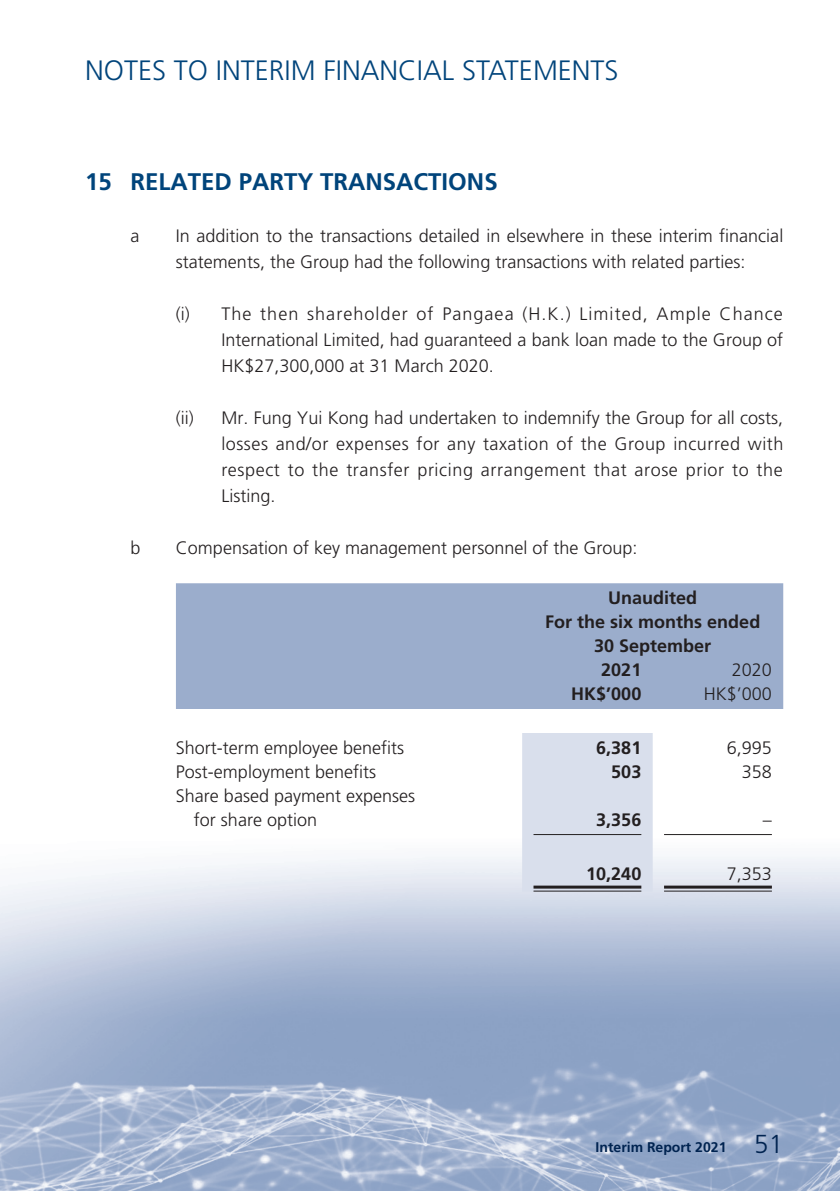
<style>
.page{position:relative;width:840px;height:1191px;background:#fff}
.page>*{position:absolute;margin:0;border:0;box-sizing:border-box;transform-origin:0 0}
.t1{font:300 28px "Frutiger LT Std";color:#00447b}
._01_H1{font:700 24px "Frutiger LT Std";color:#00447b}
._00_txt{font:300 18px/26px "Frutiger LT Std";color:#231f20;text-align:justify}
._50_Table_txt{font:300 18px "Frutiger LT Std";color:#231f20}
._50_Table_txt-2{font:700 18px "Frutiger LT Std";color:#231f20}
.t2{font:700 14px "Frutiger LT Std";color:#002350}
.s1{font-weight:300;font-size:26px}
</style>
<div class="page">
<img style="left:0;top:583px;width:839px;height:608px">
<div style="left:176px;top:583px;width:606px;height:126px;background:#9badcc"></div>
<div style="left:522px;top:733px;width:130px;height:158px;background:#d9dfec"></div>
<hr style="left:533px;top:834px;width:108px;height:1px;background:#231f20">
<hr style="left:663px;top:834px;width:108px;height:1px;background:#231f20">
<hr style="left:533px;top:885px;width:108px;height:3px;background:#231f20">
<hr style="left:533px;top:890px;width:108px;height:1px;background:#231f20">
<hr style="left:663px;top:885px;width:108px;height:3px;background:#231f20">
<hr style="left:663px;top:890px;width:108px;height:1px;background:#231f20">
<h1 class="t1" style="left:85px;top:54px;width:534px">NOTES TO INTERIM FINANCIAL STATEMENTS</h1>
<p class="_01_H1" style="left:85px;top:168px;width:414px">15 RELATED PARTY TRANSACTIONS</p>
<p class="_00_txt" style="left:130px;top:223px;width:10px">a</p>
<p class="_00_txt" style="left:176px;top:223px;width:608px">In addition to the transactions detailed in elsewhere in these interim financial statements, the Group had the following transactions with related parties:</p>
<p class="_00_txt" style="left:221px;top:301px;width:563px;text-indent:-45px">(i) The then shareholder of Pangaea (H.K.) Limited, Ample Chance International Limited, had guaranteed a bank loan made to the Group of HK$27,300,000 at 31 March 2020.</p>
<p class="_00_txt" style="left:221px;top:405px;width:563px;text-indent:-45px">(ii) Mr. Fung Yui Kong had undertaken to indemnify the Group for all costs, losses and/or expenses for any taxation of the Group incurred with respect to the transfer pricing arrangement that arose prior to the Listing.</p>
<p class="_00_txt" style="left:130px;top:535px;width:12px">b</p>
<p class="_00_txt" style="left:176px;top:535px;width:463px">Compensation of key management personnel of the Group:</p>
<p class="_50_Table_txt-2" style="left:607px;top:587px;width:91px">Unaudited</p>
<p class="_50_Table_txt-2" style="left:544px;top:611px;width:217px">For the six months ended</p>
<p class="_50_Table_txt-2" style="left:593px;top:635px;width:119px">30 September</p>
<p class="_50_Table_txt-2" style="left:601px;top:659px;width:42px">2021</p>
<p class="_50_Table_txt" style="left:731px;top:660px;width:42px">2020</p>
<p class="_50_Table_txt-2" style="left:571px;top:683px;width:72px">HK$’000</p>
<p class="_50_Table_txt" style="left:703px;top:684px;width:70px">HK$’000</p>
<p class="_50_Table_txt" style="left:176px;top:737px;width:229px">Short-term employee benefits</p>
<p class="_50_Table_txt-2" style="left:596px;top:737px;width:47px">6,381</p>
<p class="_50_Table_txt" style="left:726px;top:737px;width:47px">6,995</p>
<p class="_50_Table_txt" style="left:176px;top:761px;width:201px">Post-employment benefits</p>
<p class="_50_Table_txt-2" style="left:611px;top:761px;width:32px">503</p>
<p class="_50_Table_txt" style="left:741px;top:761px;width:32px">358</p>
<p class="_50_Table_txt" style="left:176px;top:785px;width:241px">Share based payment expenses</p>
<p class="_50_Table_txt" style="left:194px;top:809px;width:125px">for share option</p>
<p class="_50_Table_txt-2" style="left:596px;top:809px;width:47px">3,356</p>
<p class="_50_Table_txt" style="left:762px;top:809px;width:10px">–</p>
<p class="_50_Table_txt-2" style="left:586px;top:863px;width:57px">10,240</p>
<p class="_50_Table_txt" style="left:726px;top:863px;width:47px">7,353</p>
<p class="t2" style="left:595px;top:1139px;width:189px">Interim Report 2021 <span class="s1">51</span></p>
</div>
